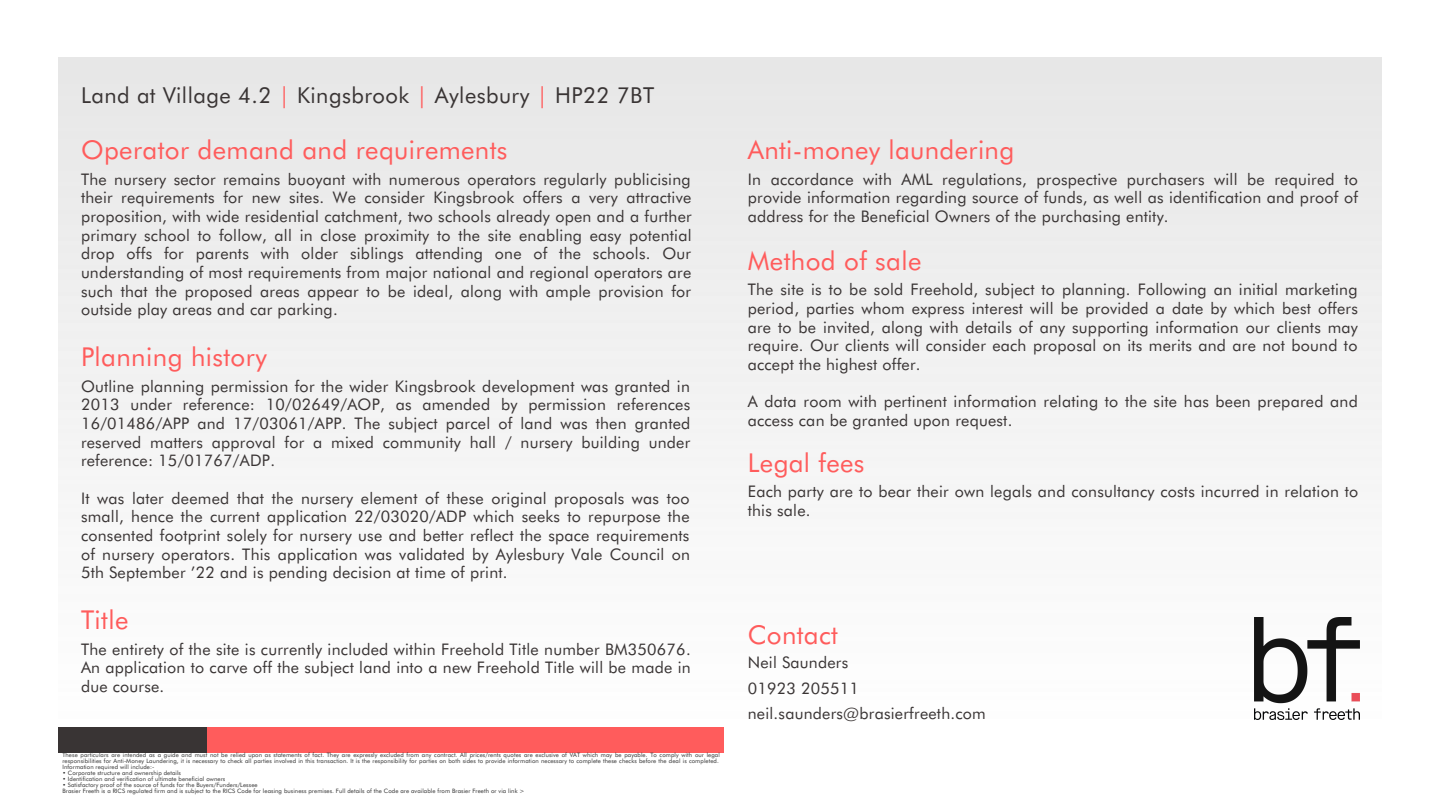
<style>
.page{position:relative;width:1440px;height:810px;background:#fff}
.page>*{position:absolute;margin:0;border:0;box-sizing:border-box;transform-origin:0 0}
.t1{font:26px "Futura BT";letter-spacing:.015em;color:#ff5c5c}
.t2{font:22px "Futura BT";letter-spacing:.02em;color:#393434}
.t3{font:16px/18.6px "Futura BT";letter-spacing:.015em;color:#393434;text-align:justify}
.t4{font:6px/6px "Futura BT";letter-spacing:.015em;color:#2e2e2e}
.s1{color:#ff5c5c}
</style>
<div class="page">
<img style="left:58px;top:57px;width:1323px;height:663px">
<div style="left:206px;top:727px;width:518px;height:26px;background:#ff5c5c"></div>
<div style="left:58px;top:727px;width:148px;height:26px;background:#393434"></div>
<img style="left:1254px;top:618px;width:105px;height:102px">
<p class="t2" style="left:81px;top:79px;width:575px">Land at Village 4.2 <span class="s1">|</span> Kingsbrook <span class="s1">|</span> Aylesbury <span class="s1">|</span> HP22 7BT</p>
<p class="t1" style="left:81px;top:131px;width:428px">Operator demand and requirements</p>
<p class="t3" style="left:81px;top:169px;width:612px">The nursery sector remains buoyant with numerous operators regularly publicising their requirements for new sites. We consider Kingsbrook offers a very attractive proposition, with wide residential catchment, two schools already open and a further primary school to follow, all in close proximity to the site enabling easy potential drop offs for parents with older siblings attending one of the schools. Our understanding of most requirements from major national and regional operators are such that the proposed areas appear to be ideal, along with ample provision for outside play areas and car parking.</p>
<p class="t1" style="left:81px;top:338px;width:187px">Planning history</p>
<p class="t3" style="left:81px;top:376px;width:611px">Outline planning permission for the wider Kingsbrook development was granted in 2013 under reference: 10/02649/AOP, as amended by permission references 16/01486/APP and 17/03061/APP. The subject parcel of land was then granted reserved matters approval for a mixed community hall / nursery building under reference: 15/01767/ADP.</p>
<p class="t3" style="left:81px;top:488px;width:611px">It was later deemed that the nursery element of these original proposals was too small, hence the current application 22/03020/ADP which seeks to repurpose the consented footprint solely for nursery use and better reflect the space requirements of nursery operators. This application was validated by Aylesbury Vale Council on 5th September ’22 and is pending decision at time of print.</p>
<p class="t1" style="left:81px;top:601px;width:49px">Title</p>
<p class="t3" style="left:81px;top:639px;width:611px">The entirety of the site is currently included within Freehold Title number BM350676.<br>An application to carve off the subject land into a new Freehold Title will be made in due course.</p>
<p class="t4" style="left:62px;top:752px;width:659px">These particulars are intended as a guide and must not be relied upon as statements of fact. They are expressly excluded from any contract. All prices/rents quotes are exclusive of VAT which may be payable. To comply with our legal responsibilities for Anti-Money Laundering, it is necessary to check all parties involved in this transaction. It is the responsibility for parties on both sides to provide information necessary to complete these checks before the deal is completed.<br>Information required will include:-</p>
<p class="t4" style="left:62px;top:770px;width:120px">• Corporate structure and ownership details</p>
<p class="t4" style="left:62px;top:776px;width:164px">• Identification and verification of ultimate beneficial owners</p>
<p class="t4" style="left:62px;top:782px;width:197px">• Satisfactory proof of the source of funds for the Buyers/Funders/Lessee</p>
<p class="t4" style="left:62px;top:788px;width:464px">Brasier Freeth is a RICS regulated firm and is subject to the RICS Code for leasing business premises. Full details of the Code are available from Brasier Freeth or via link &gt;</p>
<p class="t1" style="left:748px;top:131px;width:268px">Anti-money laundering</p>
<p class="t3" style="left:748px;top:169px;width:612px">In accordance with AML regulations, prospective purchasers will be required to provide information regarding source of funds, as well as identification and proof of address for the Beneficial Owners of the purchasing entity.</p>
<p class="t1" style="left:748px;top:241px;width:175px">Method of sale</p>
<p class="t3" style="left:748px;top:279px;width:612px">The site is to be sold Freehold, subject to planning. Following an initial marketing period, parties whom express interest will be provided a date by which best offers are to be invited, along with details of any supporting information our clients may require. Our clients will consider each proposal on its merits and are not bound to accept the highest offer.</p>
<p class="t3" style="left:748px;top:391px;width:612px">A data room with pertinent information relating to the site has been prepared and access can be granted upon request.</p>
<p class="t1" style="left:748px;top:443px;width:118px">Legal fees</p>
<p class="t3" style="left:748px;top:481px;width:612px">Each party are to bear their own legals and consultancy costs incurred in relation to this sale.</p>
<p class="t1" style="left:748px;top:615px;width:92px">Contact</p>
<p class="t3" style="left:748px;top:652px;width:102px">Neil Saunders</p>
<p class="t3" style="left:748px;top:678px;width:113px">01923 205511</p>
<p class="t3" style="left:748px;top:703px;width:240px">neil.saunders@brasierfreeth.com</p>
</div>
